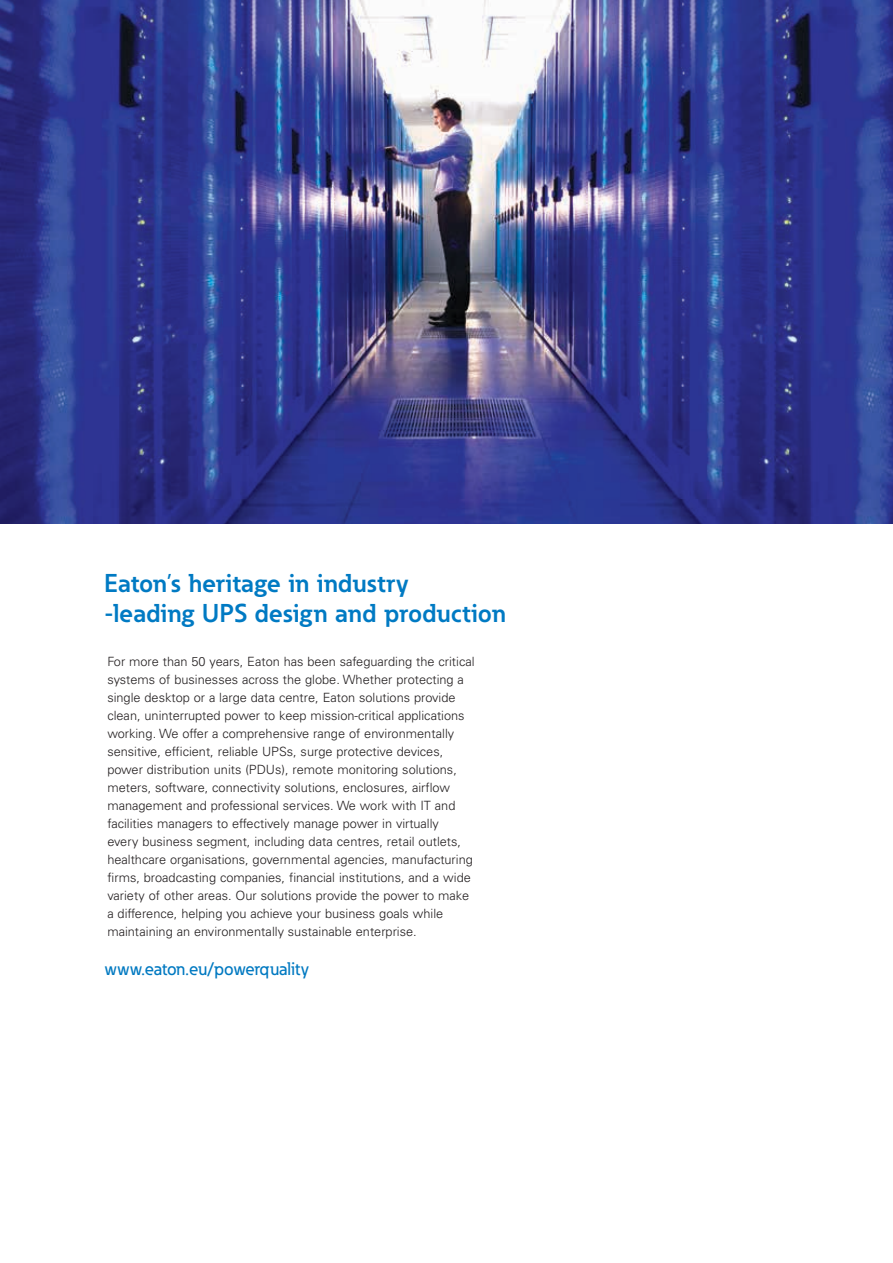
<style>
.page{position:relative;width:893px;height:1263px;background:#fff}
.page>*{position:absolute;margin:0;border:0;box-sizing:border-box;transform-origin:0 0}
.t1{font:700 25.5px/30.6px "Eaton";letter-spacing:.005em;color:#007ac3}
.t2{font:500 18px "Eaton";color:#0079c1}
.t3{font:300 12.75px/18px "Univers LT Std";color:#231f20}
</style>
<div class="page">
<img style="left:0;top:0;width:893px;height:523px">
<h1 class="t1" style="left:105px;top:567px;width:403px">Eaton’s heritage in industry<br>-leading UPS design and production</h1>
<p class="t3" style="left:107px;top:652px;width:369px">For more than 50 years, Eaton has been safeguarding the critical systems of businesses across the globe. Whether protecting a single desktop or a large data centre, Eaton solutions provide clean, uninterrupted power to keep mission-critical applications working. We offer a comprehensive range of environmentally sensitive, efficient, reliable UPSs, surge protective devices, power distribution units (PDUs), remote monitoring solutions, meters, software, connectivity solutions, enclosures, airflow management and professional services. We work with IT and facilities managers to effectively manage power in virtually<br>every business segment, including data centres, retail outlets, healthcare organisations, governmental agencies, manufacturing firms, broadcasting companies, financial institutions, and a wide variety of other areas. Our solutions provide the power to make a difference, helping you achieve your business goals while maintaining an environmentally sustainable enterprise.</p>
<h2 class="t2" style="left:105px;top:957px;width:206px">www.eaton.eu/powerquality</h2>
</div>
